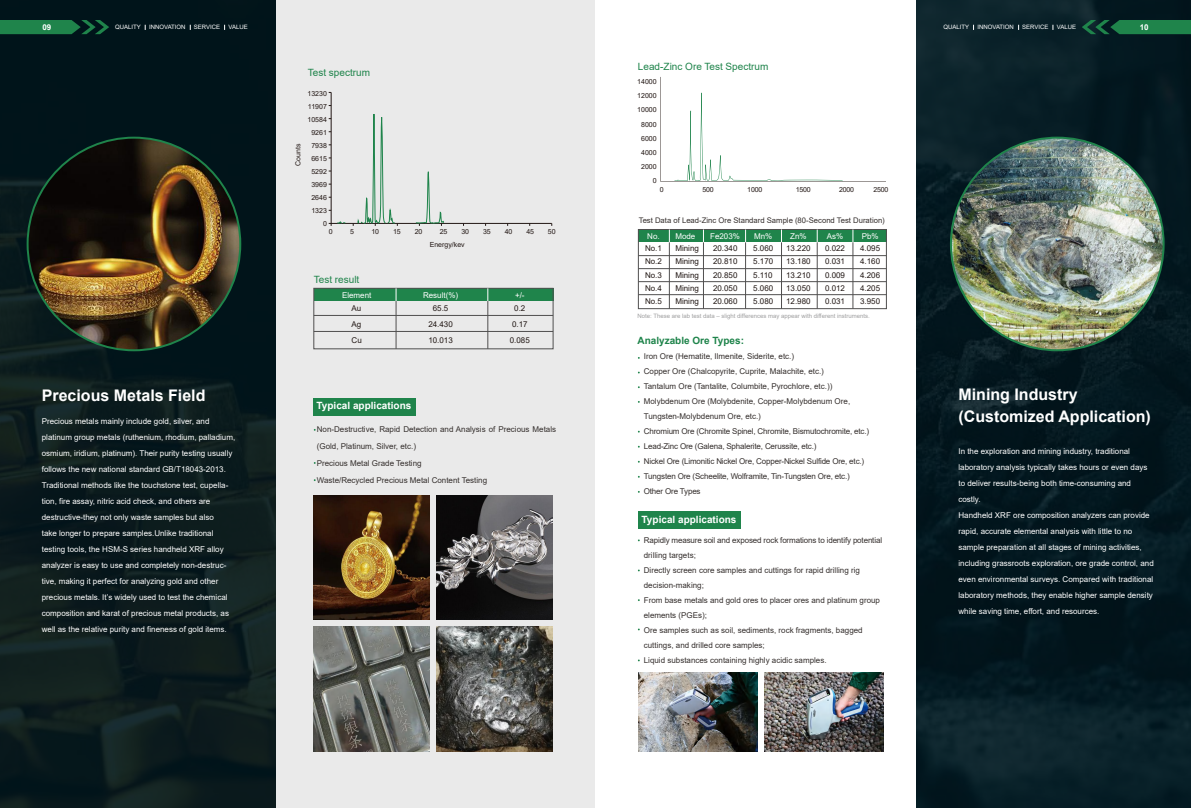
<style>
.page{position:relative;width:1191px;height:808px;background:#fff}
.page>*{position:absolute;margin:0;border:0;box-sizing:border-box;transform-origin:0 0}
.t1{font:700 16px/21.6px "Arial";color:#fff}
.t2{font:10px "Arial";color:#1f844b}
.t3{font:700 10px "Arial";color:#fff}
.t4{font:700 10px "Arial";color:#1f844b}
.t5{font:8px/16px "Arial";color:#fff}
.t6{font:8px/15px "Arial";color:#352f2d}
.t7{font:8px/15px "Arial";letter-spacing:-.02em;color:#352f2d}
.t8{font:8px/13.3px "Arial";color:#221815;text-align:justify}
.t9{font:700 8px "Arial";color:#fff}
.t10{font:7.7px "Arial";color:#352f2d}
.t11{font:7px/13px "Arial";color:#221714;text-align:right}
.t12{font:6px "Arial";color:#9f9fa0}
.t13{font:6px "Arial";color:#fff}
</style>
<div class="page">
<div style="left:232px;top:0;width:363px;height:808px;background:#eaeaea"></div>
<hr style="left:331px;top:92px;width:1px;height:132px;background:#221714">
<hr style="left:331px;top:223px;width:221px;height:1px;background:#221714">
<svg style="left:329px;top:221px;width:17px;height:5px"></svg>
<svg style="left:415px;top:171px;width:29px;height:55px"></svg>
<svg style="left:660px;top:77px;width:183px;height:104px"></svg>
<div style="left:314px;top:398px;width:102px;height:17px;background:#1f844b"></div>
<div style="left:639px;top:512px;width:102px;height:17px;background:#1f844b"></div>
<div style="left:314px;top:288px;width:239px;height:13px;background:#1f844b"></div>
<div style="left:314px;top:288px;width:239px;height:61px;border:1px solid #504f4f"></div>
<hr style="left:314px;top:315px;width:239px;height:1px;background:#504f4f">
<hr style="left:314px;top:331px;width:239px;height:1px;background:#504f4f">
<hr style="left:487px;top:301px;width:1px;height:48px;background:#504f4f">
<svg style="left:353px;top:114px;width:45px;height:236px"></svg>
<svg style="left:487px;top:288px;width:1px;height:13px"></svg>
<img style="left:313px;top:495px;width:116px;height:125px">
<img style="left:436px;top:495px;width:117px;height:125px">
<img style="left:313px;top:627px;width:116px;height:124px">
<img style="left:436px;top:627px;width:117px;height:124px">
<img style="left:764px;top:672px;width:119px;height:79px">
<img style="left:638px;top:672px;width:119px;height:79px">
<img style="left:0;top:0;width:275px;height:808px">
<img style="left:916px;top:0;width:275px;height:808px">
<img style="left:28px;top:138px;width:212px;height:212px;border-radius:106px">
<img style="left:951px;top:138px;width:212px;height:212px;border-radius:106px">
<div style="left:638px;top:229px;width:248px;height:13px;background:#1f844b"></div>
<div style="left:638px;top:229px;width:248px;height:80px;border:1px solid #504f4f"></div>
<hr style="left:638px;top:255px;width:248px;height:1px;background:#504f4f">
<hr style="left:638px;top:268px;width:248px;height:1px;background:#504f4f">
<hr style="left:638px;top:281px;width:248px;height:1px;background:#504f4f">
<hr style="left:638px;top:294px;width:248px;height:1px;background:#504f4f">
<hr style="left:669px;top:242px;width:1px;height:67px;background:#504f4f">
<hr style="left:703px;top:242px;width:1px;height:67px;background:#504f4f">
<hr style="left:745px;top:242px;width:1px;height:67px;background:#504f4f">
<hr style="left:781px;top:242px;width:1px;height:67px;background:#504f4f">
<hr style="left:817px;top:242px;width:1px;height:67px;background:#504f4f">
<hr style="left:852px;top:242px;width:1px;height:67px;background:#504f4f">
<svg style="left:669px;top:229px;width:1px;height:13px"></svg>
<svg style="left:703px;top:229px;width:1px;height:13px"></svg>
<svg style="left:745px;top:229px;width:1px;height:13px"></svg>
<svg style="left:781px;top:229px;width:1px;height:13px"></svg>
<svg style="left:817px;top:229px;width:1px;height:13px"></svg>
<svg style="left:852px;top:229px;width:1px;height:13px"></svg>
<svg style="left:0;top:20px;width:109px;height:14px;background:#186d40"></svg>
<svg style="left:1081px;top:20px;width:110px;height:14px;background:#1a6e42"></svg>
<p class="t9" style="left:42px;top:21px;width:10px">09</p>
<p class="t13" style="left:115px;top:23px;width:27px">QUALITY</p>
<p class="t13" style="left:149px;top:23px;width:38px">INNOVATION</p>
<p class="t13" style="left:194px;top:23px;width:28px">SERVICE</p>
<p class="t13" style="left:228px;top:23px;width:21px">VALUE</p>
<p class="t13" style="left:943px;top:23px;width:27px">QUALITY</p>
<p class="t13" style="left:977px;top:23px;width:38px">INNOVATION</p>
<p class="t13" style="left:1022px;top:23px;width:28px">SERVICE</p>
<p class="t13" style="left:1056px;top:23px;width:21px">VALUE</p>
<p class="t9" style="left:1139px;top:21px;width:10px">10</p>
<h1 class="t1" style="left:42px;top:384px;width:165px">Precious Metals Field</h1>
<p class="t5" style="left:42px;top:413px;width:195px">Precious metals mainly include gold, silver, and platinum group metals (ruthenium, rhodium, palladium, osmium, iridium, platinum). Their purity testing usually follows the new national standard GB/T18043-2013.<br>Traditional methods like the touchstone test, cupella&shy;tion, fire assay, nitric acid check, and others are destructive-they not only waste samples but also<br>take longer to prepare samples.Unlike traditional testing tools, the HSM-S series handheld XRF alloy analyzer is easy to use and completely non-destruc&shy;tive, making it perfect for analyzing gold and other precious metals. It’s widely used to test the chemical composition and karat of precious metal products, as well as the relative purity and fineness of gold items.</p>
<p class="t2" style="left:638px;top:59px;width:132px">Lead-Zinc Ore Test Spectrum</p>
<p class="t2" style="left:308px;top:66px;width:64px">Test spectrum</p>
<p class="t11" style="left:307px;top:87px;width:21px">13230<br>11907<br>10584<br>9261<br>7938<br>6615<br>5292<br>3969<br>2646<br>1323<br>0</p>
<p class="t11" style="left:637px;top:74px;width:21px;line-height:14.2px">14000<br>12000<br>10000<br>8000<br>6000<br>4000<br>2000<br>0</p>
<p class="t11" style="left:291px;top:166px;width:24px;rotate:-90deg">Counts</p>
<p class="t11" style="left:660px;top:183px;width:5px">0</p>
<p class="t11" style="left:702px;top:183px;width:13px">500</p>
<p class="t11" style="left:747px;top:183px;width:17px">1000</p>
<p class="t11" style="left:796px;top:183px;width:17px">1500</p>
<p class="t11" style="left:839px;top:183px;width:17px">2000</p>
<p class="t11" style="left:873px;top:183px;width:17px">2500</p>
<p class="t10" style="left:639px;top:215px;width:247px">Test Data of Lead-Zinc Ore Standard Sample (80-Second Test Duration)</p>
<p class="t5" style="left:647px;top:228px;width:50px">No. Mode</p>
<p class="t11" style="left:329px;top:225px;width:5px">0</p>
<p class="t11" style="left:350px;top:225px;width:5px">5</p>
<p class="t11" style="left:371px;top:225px;width:9px">10</p>
<p class="t11" style="left:393px;top:225px;width:9px">15</p>
<p class="t11" style="left:415px;top:225px;width:9px">20</p>
<p class="t11" style="left:440px;top:225px;width:9px">25</p>
<p class="t11" style="left:461px;top:225px;width:9px">30</p>
<p class="t11" style="left:483px;top:225px;width:9px">35</p>
<p class="t11" style="left:505px;top:225px;width:9px">40</p>
<p class="t11" style="left:526px;top:225px;width:9px">45</p>
<p class="t11" style="left:548px;top:225px;width:9px">50</p>
<p class="t5" style="left:710px;top:228px;width:31px">Fe203%</p>
<p class="t5" style="left:754px;top:228px;width:20px">Mn%</p>
<p class="t5" style="left:790px;top:228px;width:18px">Zn%</p>
<p class="t5" style="left:827px;top:228px;width:18px">As%</p>
<p class="t5" style="left:861px;top:228px;width:18px">Pb%</p>
<p class="t11" style="left:430px;top:238px;width:37px">Energy/kev</p>
<p class="t2" style="left:314px;top:272px;width:47px">Test result</p>
<p class="t5" style="left:342px;top:287px;width:31px">Element</p>
<p class="t5" style="left:423px;top:287px;width:37px">Result(%)</p>
<p class="t8" style="left:352px;top:300px;width:12px;line-height:16px">Au Ag Cu</p>
<p class="t8" style="left:428px;top:300px;width:26px;line-height:16px;text-align:center">65.5<br>24.430<br>10.013</p>
<p class="t3" style="left:316px;top:399px;width:96px">Typical applications</p>
<p class="t5" style="left:515px;top:287px;width:11px">+/-</p>
<p class="t8" style="left:510px;top:300px;width:22px;line-height:16px;text-align:center">0.2<br>0.17<br>0.085</p>
<p class="t6" style="left:317px;top:421px;width:241px;line-height:17px">Non-Destructive, Rapid Detection and Analysis of Precious Metals (Gold, Platinum, Silver, etc.)<br>Precious Metal Grade Testing<br>Waste/Recycled Precious Metal Content Testing</p>
<p class="t8" style="left:645px;top:242px;width:18px">No.1<br>No.2<br>No.3<br>No.4<br>No.5</p>
<p class="t8" style="left:675px;top:242px;width:25px">Mining Mining Mining Mining Mining</p>
<p class="t8" style="left:713px;top:242px;width:26px">20.340<br>20.810<br>20.850<br>20.050<br>20.060</p>
<p class="t8" style="left:753px;top:242px;width:22px">5.060<br>5.170<br>5.110<br>5.060<br>5.080</p>
<p class="t8" style="left:786px;top:242px;width:26px">13.220<br>13.180<br>13.210<br>13.050<br>12.980</p>
<p class="t8" style="left:825px;top:242px;width:22px">0.022<br>0.031<br>0.009<br>0.012<br>0.031</p>
<p class="t8" style="left:860px;top:242px;width:22px">4.095<br>4.160<br>4.206<br>4.205<br>3.950</p>
<p class="t12" style="left:637px;top:311px;width:234px">Note: These are lab test data – slight differences may appear with different instruments.</p>
<p class="t4" style="left:637px;top:333px;width:108px">Analyzable Ore Types:</p>
<p class="t7" style="left:644px;top:349px;width:227px">Iron Ore (Hematite, Ilmenite, Siderite, etc.)<br>Copper Ore (Chalcopyrite, Cuprite, Malachite, etc.)<br>Tantalum Ore (Tantalite, Columbite, Pyrochlore, etc.))<br>Molybdenum Ore (Molybdenite, Copper-Molybdenum Ore, Tungsten-Molybdenum Ore, etc.)<br>Chromium Ore (Chromite Spinel, Chromite, Bismutochromite, etc.)<br>Lead-Zinc Ore (Galena, Sphalerite, Cerussite, etc.)<br>Nickel Ore (Limonitic Nickel Ore, Copper-Nickel Sulfide Ore, etc.)<br>Tungsten Ore (Scheelite, Wolframite, Tin-Tungsten Ore, etc.)<br>Other Ore Types</p>
<p class="t3" style="left:641px;top:513px;width:96px">Typical applications</p>
<p class="t6" style="left:644px;top:532px;width:240px">Rapidly measure soil and exposed rock formations to identify potential drilling targets;<br>Directly screen core samples and cuttings for rapid drilling rig decision-making;<br>From base metals and gold ores to placer ores and platinum group elements (PGEs);<br>Ore samples such as soil, sediments, rock fragments, bagged cuttings, and drilled core samples;<br>Liquid substances containing highly acidic samples.</p>
<h1 class="t1" style="left:958px;top:384px;width:194px">Mining Industry (Customized Application)</h1>
<p class="t5" style="left:958px;top:443px;width:197px">In the exploration and mining industry, traditional laboratory analysis typically takes hours or even days to deliver results-being both time-consuming and costly.<br>Handheld XRF ore composition analyzers can provide rapid, accurate elemental analysis with little to no sample preparation at all stages of mining activities, including grassroots exploration, ore grade control, and even environmental surveys. Compared with traditional laboratory methods, they enable higher sample density while saving time, effort, and resources.</p>
</div>
